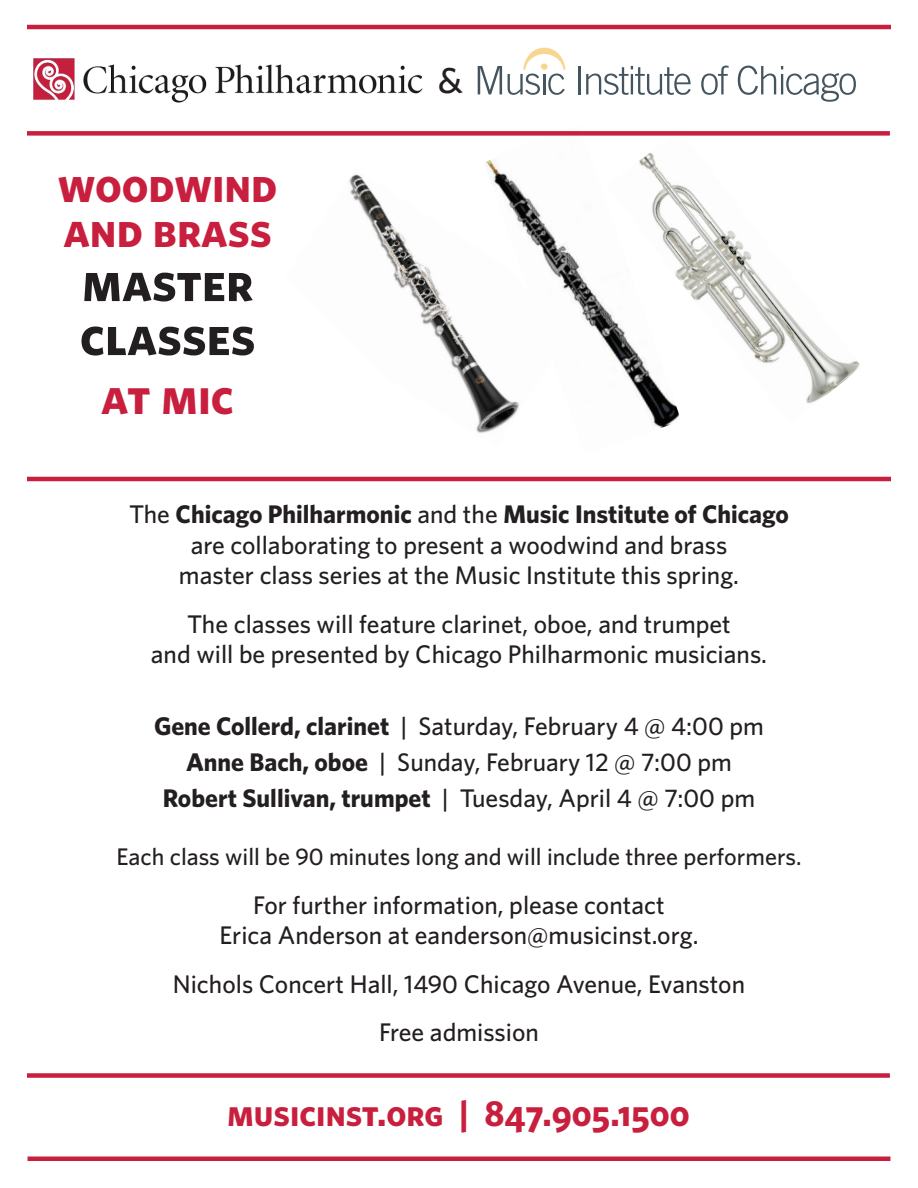
<style>
.page{position:relative;width:918px;height:1188px;background:#fff}
.page>*{position:absolute;margin:0;border:0;box-sizing:border-box;transform-origin:0 0}
.t1{font:54px/54px "Whitney Bold SC";color:#231f20}
.t2{font:49.5px "Whitney Bold SC";color:#c91f3e}
.t3{font:48px/45px "Whitney Bold SC";color:#c91f3e}
.t4{font:36px "Whitney Bold SC";color:#c91f3e}
.t5{font:500 36px "Whitney";color:#231f20}
.t6{font:500 25.5px/30.6px "Whitney";color:#231f20;text-align:center}
.t7{font:500 24px "Whitney";color:#231f20}
.s1{font-weight:700}
</style>
<div class="page">
<img style="left:485px;top:159px;width:186px;height:269px">
<img style="left:349px;top:169px;width:221px;height:264px">
<img style="left:607px;top:153px;width:253px;height:270px">
<div style="left:27px;top:131px;width:863px;height:5px;background:#c91f3e"></div>
<svg style="left:478px;top:66px;width:24px;height:28px"></svg>
<hr style="left:578px;top:66px;width:2px;height:28px;background:#45555f">
<svg style="left:586px;top:66px;width:105px;height:29px"></svg>
<svg style="left:701px;top:66px;width:28px;height:29px"></svg>
<svg style="left:738px;top:66px;width:118px;height:36px"></svg>
<svg style="left:508px;top:48px;width:57px;height:47px"></svg>
<img style="left:34px;top:59px;width:389px;height:44px">
<hr style="left:27px;top:477px;width:864px;height:4px;background:#c91f3e">
<div style="left:27px;top:1073px;width:863px;height:5px;background:#c91f3e"></div>
<hr style="left:27px;top:25px;width:864px;height:4px;background:#c91f3e">
<div style="left:28px;top:1156px;width:862px;height:5px;background:#c91f3e"></div>
<h3 class="t3" style="left:58px;top:162px;width:221px">woodwind and brass</h3>
<h1 class="t1" style="left:80px;top:254px;width:177px">master classes</h1>
<h2 class="t2" style="left:101px;top:367px;width:134px">at mic</h2>
<h3 class="t5" style="left:438px;top:58px;width:26px">&amp;</h3>
<p class="t6" style="left:129px;top:498px;width:661px">The <span class="s1">Chicago Philharmonic</span> and the <span class="s1">Music Institute of Chicago </span>are collaborating to present a woodwind and brass<br>master class series at the Music Institute this spring.</p>
<p class="t6" style="left:151px;top:608px;width:618px">The classes will feature clarinet, oboe, and trumpet<br>and will be presented by Chicago Philharmonic musicians.</p>
<p class="t6" style="left:154px;top:708px;width:611px;line-height:36px"><span class="s1">Gene Collerd, clarinet</span> | Saturday, February 4 @ 4:00 pm<br><span class="s1">Anne Bach, oboe</span> | Sunday, February 12 @ 7:00 pm<br><span class="s1">Robert Sullivan, trumpet</span> | Tuesday, April 4 @ 7:00 pm</p>
<p class="t7" style="left:117px;top:842px;width:686px">Each class will be 90 minutes long and will include three performers.</p>
<p class="t6" style="left:219px;top:889px;width:481px">For further information, please contact<br>Erica Anderson at eanderson@musicinst.org.</p>
<p class="t6" style="left:173px;top:959px;width:574px;line-height:48.6px">Nichols Concert Hall, 1490 Chicago Avenue, Evanston<br>Free admission</p>
<h3 class="t4" style="left:227px;top:1092px;width:464px">musicinst.org | 847.905.1500</h3>
</div>
